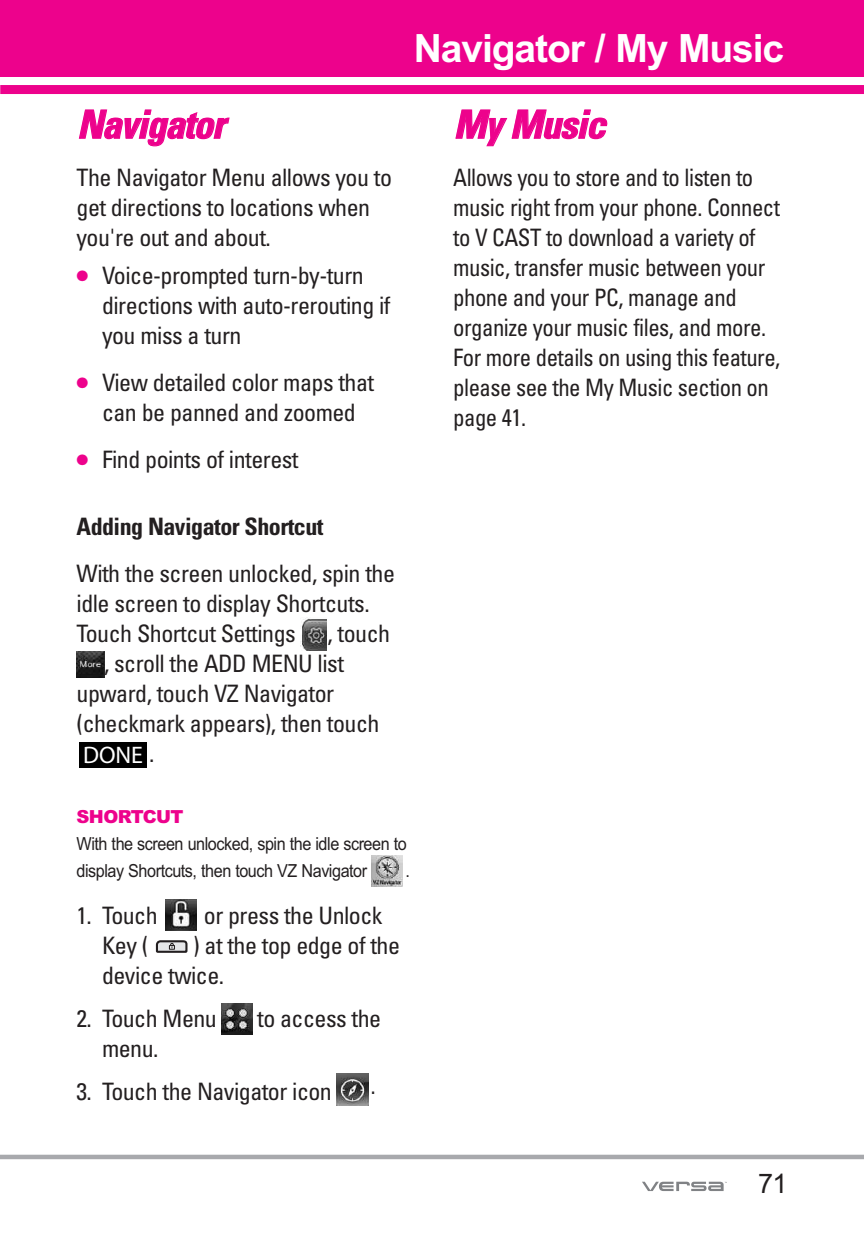
<style>
.page{position:relative;width:864px;height:1242px;background:#fff}
.page>*{position:absolute;margin:0;border:0;box-sizing:border-box;transform-origin:0 0}
.t1{font:700 39px "Arial";letter-spacing:-.03em;color:#fff}
.t2{font:italic 700 condensed 39px "Univers";letter-spacing:-.025em;color:#ed028c}
.t3{font:27px "Arial";color:#231f20}
.t4{font:condensed 24px/30px "Univers";letter-spacing:-.02em;color:#231f20}
.t5{font:condensed 24px/30px "Univers";letter-spacing:-.02em;color:#231f20;scale:.95 1}
.t6{font:700 condensed 24px "Univers";letter-spacing:-.02em;color:#231f20}
.t7{font:24px "Myriad";color:#fff}
.t8{font:condensed 24px "Univers";letter-spacing:-.02em;color:#231f20;scale:.9 1}
.t9{font:18px/27px "Arial";letter-spacing:-.03em;color:#231f20;scale:.9 1}
.t10{font:900 18px "Arial";letter-spacing:-.035em;color:#ed028c}
.s1{color:#ed028c}
.s2{font-family:"Univers";font-stretch:condensed;color:#231f20}
</style>
<div class="page">
<div style="left:0;top:0;width:864px;height:77px;background:#ed028c"></div>
<hr style="left:0;top:1155px;width:864px;height:4px;background:#a8a9ad">
<div style="left:0;top:85px;width:864px;height:9px;background:#ed028c"></div>
<svg style="left:642px;top:1182px;width:85px;height:9px"></svg>
<img style="left:337px;top:1073px;width:31px;height:32px">
<img style="left:222px;top:1004px;width:30px;height:30px">
<svg style="left:155px;top:940px;width:33px;height:13px"></svg>
<img style="left:166px;top:900px;width:30px;height:30px">
<img style="left:371px;top:855px;width:32px;height:32px">
<div style="left:80px;top:742px;width:67px;height:26px;background:#000"></div>
<img style="left:77px;top:652px;width:28px;height:26px">
<img style="left:300px;top:618px;width:26px;height:33px">
<h1 class="t2" style="left:77px;top:110px;width:149px">Navigator</h1>
<p class="t4" style="left:77px;top:164px;width:317px">The Navigator Menu allows you to get directions to locations when you're out and about.</p>
<p class="t4" style="left:102px;top:263px;width:290px;text-indent:-26px"><span class="s1">●</span> Voice-prompted turn-by-turn directions with auto-rerouting if you miss a turn</p>
<p class="t4" style="left:77px;top:370px;width:299px;text-align:center"><span class="s1">●</span> View detailed color maps that can be panned and zoomed</p>
<p class="t4" style="left:77px;top:447px;width:224px"><span class="s1">●</span> Find points of interest</p>
<p class="t6" style="left:77px;top:518px;width:249px">Adding Navigator Shortcut</p>
<p class="t4" style="left:77px;top:561px;width:320px">With the screen unlocked, spin the idle screen to display Shortcuts.<br>Touch Shortcut Settings</p>
<p class="t4" style="left:328px;top:621px;width:64px">, touch</p>
<p class="t4" style="left:104px;top:651px;width:242px">, scroll the ADD MENU list</p>
<p class="t4" style="left:77px;top:681px;width:259px">upward, touch VZ Navigator</p>
<p class="t4" style="left:77px;top:711px;width:305px">(checkmark appears), then touch</p>
<p class="t7" style="left:83px;top:746px;width:73px">DONE <span class="s2">.</span></p>
<h1 class="t1" style="left:414px;top:26px;width:372px">Navigator / My Music</h1>
<h1 class="t2" style="left:454px;top:110px;width:153px">My Music</h1>
<p class="t5" style="left:453px;top:164px;width:346px">Allows you to store and to listen to music right from your phone. Connect to V CAST to download a variety of music, transfer music between your phone and your PC, manage and organize your music files, and more.<br>For more details on using this feature, please see the My Music section on page 41.</p>
<p class="t10" style="left:77px;top:807px;width:109px">SHORTCUT</p>
<p class="t9" style="left:77px;top:831px;width:369px">With the screen unlocked, spin the idle screen to display Shortcuts, then touch VZ Navigator</p>
<p class="t9" style="left:405px;top:858px;width:7px">.</p>
<p class="t4" style="left:77px;top:903px;width:83px">1. Touch</p>
<p class="t4" style="left:204px;top:903px;width:180px">or press the Unlock</p>
<p class="t4" style="left:102px;top:933px;width:48px">Key (</p>
<p class="t4" style="left:102px;top:933px;width:300px;text-indent:91px">) at the top edge of the device twice.</p>
<p class="t4" style="left:77px;top:1005px;width:142px">2. Touch Menu</p>
<p class="t4" style="left:257px;top:1005px;width:126px">to access the</p>
<p class="t4" style="left:102px;top:1035px;width:58px">menu.</p>
<p class="t4" style="left:77px;top:1078px;width:257px">3. Touch the Navigator icon</p>
<p class="t8" style="left:371px;top:1076px;width:7px">.</p>
<p class="t3" style="left:758px;top:1168px;width:31px">71</p>
</div>
